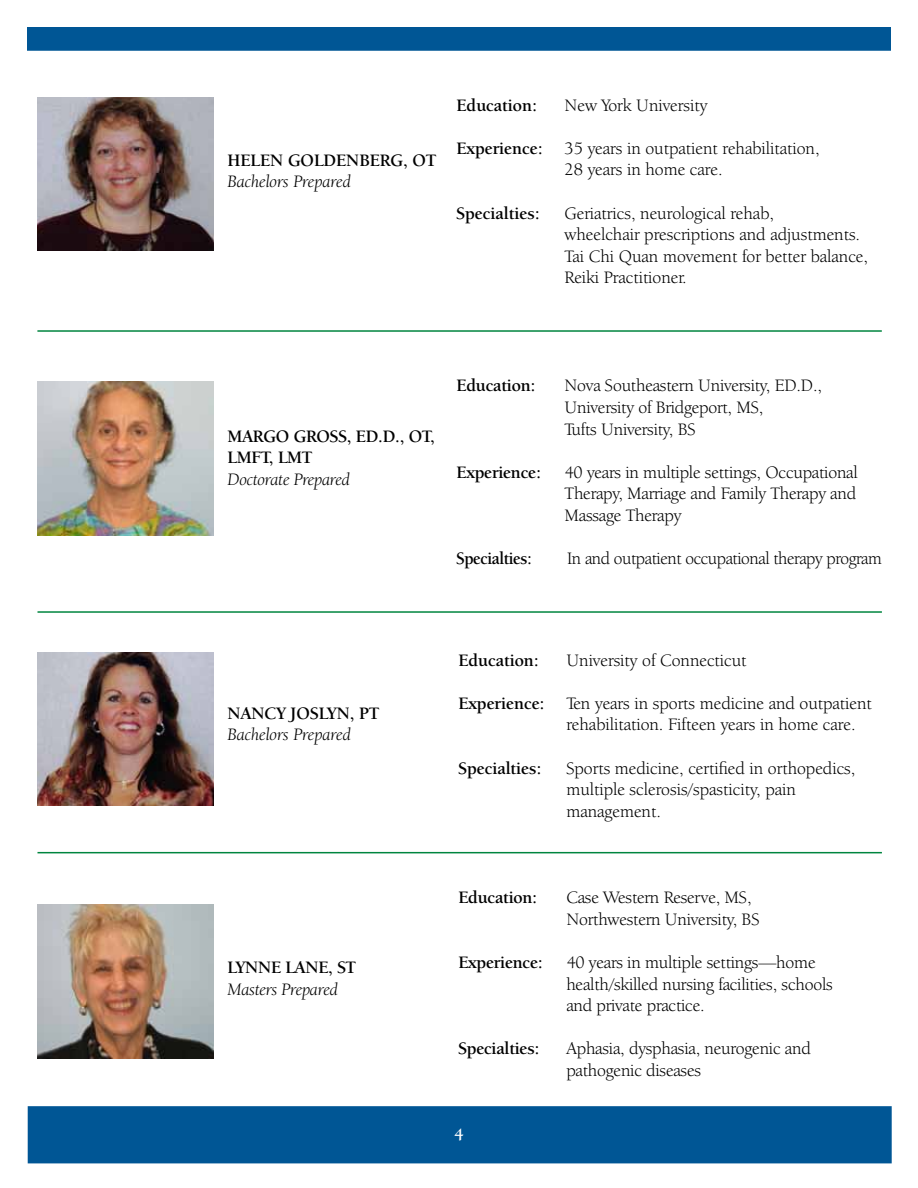
<style>
.page{position:relative;width:918px;height:1188px;background:#fff}
.page>*{position:absolute;margin:0;border:0;box-sizing:border-box;transform-origin:0 0}
.t1{font:18px/21.6px "Berkeley Oldstyle IT Cby BT";color:#000}
.t2{font:700 18px/21.6px "Berkeley Oldstyle IT Cby BT";letter-spacing:-.01em;color:#000}
.t3{font:italic 18px "Berkeley Oldstyle IT Cby BT";color:#000}
.t4{font:18px "Berkeley Oldstyle IT Cby BT";letter-spacing:-.02em;color:#000}
.t5{font:700 18px "Berkeley Oldstyle IT Cby BT";letter-spacing:-.01em;color:#000;scale:.95 1}
.t6{font:700 18px "Berkeley Oldstyle IT Cby BT";color:#fff}
.s1{font-weight:700}
</style>
<div class="page">
<div style="left:28px;top:1106px;width:864px;height:57px;background:#005695;border:2px solid #005695"></div>
<div style="left:27px;top:27px;width:864px;height:24px;background:#005695;border:2px solid #005695"></div>
<hr style="left:38px;top:611px;width:844px;height:2px;background:#00853f">
<img style="left:38px;top:97px;width:175px;height:154px">
<img style="left:38px;top:382px;width:175px;height:153px">
<hr style="left:37px;top:330px;width:845px;height:2px;background:#00853f">
<hr style="left:38px;top:852px;width:844px;height:1px;background:#00853f">
<img style="left:38px;top:652px;width:175px;height:153px">
<img style="left:38px;top:905px;width:175px;height:153px">
<p class="t2" style="left:228px;top:149px;width:210px">HELEN GOLDENBERG, OT</p>
<p class="t3" style="left:228px;top:171px;width:125px">Bachelors Prepared</p>
<p class="t2" style="left:457px;top:94px;width:82px">Education:</p>
<p class="t1" style="left:565px;top:94px;width:144px">New York University</p>
<p class="t1" style="left:565px;top:137px;width:257px;text-indent:-108px"><span class="s1">Experience:</span> 35 years in outpatient rehabilitation,<br>28 years in home care.</p>
<p class="t2" style="left:457px;top:202px;width:85px">Specialties:</p>
<p class="t1" style="left:565px;top:202px;width:305px">Geriatrics, neurological rehab,<br>wheelchair prescriptions and adjustments.<br>Tai Chi Quan movement for better balance, Reiki Practitioner.</p>
<p class="t2" style="left:228px;top:425px;width:209px">MARGO GROSS, ED.D., OT,<br>LMFT, LMT</p>
<p class="t3" style="left:228px;top:468px;width:124px">Doctorate Prepared</p>
<p class="t2" style="left:457px;top:375px;width:81px">Education:</p>
<p class="t1" style="left:565px;top:375px;width:259px">Nova Southeastern University, ED.D.,<br>University of Bridgeport, MS,<br>Tufts University, BS</p>
<p class="t2" style="left:457px;top:461px;width:86px">Experience:</p>
<p class="t1" style="left:565px;top:461px;width:295px;text-align:justify">40 years in multiple settings, Occupational Therapy, Marriage and Family Therapy and Massage Therapy</p>
<p class="t5" style="left:457px;top:548px;width:81px">Specialties:</p>
<p class="t4" style="left:567px;top:548px;width:316px">In and outpatient occupational therapy program</p>
<p class="t2" style="left:228px;top:702px;width:153px">NANCY JOSLYN, PT</p>
<p class="t3" style="left:228px;top:724px;width:125px">Bachelors Prepared</p>
<p class="t2" style="left:228px;top:956px;width:130px">LYNNE LANE, ST</p>
<p class="t3" style="left:228px;top:978px;width:112px">Masters Prepared</p>
<p class="t2" style="left:458px;top:649px;width:82px">Education:</p>
<p class="t1" style="left:566px;top:649px;width:182px">University of Connecticut</p>
<p class="t1" style="left:566px;top:692px;width:307px;text-indent:-108px"><span class="s1">Experience:</span> Ten years in sports medicine and outpatient rehabilitation. Fifteen years in home care.</p>
<p class="t2" style="left:458px;top:757px;width:85px">Specialties:</p>
<p class="t1" style="left:566px;top:757px;width:291px">Sports medicine, certified in orthopedics, multiple sclerosis/spasticity, pain management.</p>
<p class="t2" style="left:458px;top:886px;width:81px">Education:</p>
<p class="t1" style="left:566px;top:887px;width:195px">Case Western Reserve, MS,<br>Northwestern University, BS</p>
<p class="t2" style="left:458px;top:951px;width:86px">Experience:</p>
<p class="t1" style="left:566px;top:951px;width:268px">40 years in multiple settings—home health/skilled nursing facilities, schools and private practice.</p>
<p class="t2" style="left:458px;top:1038px;width:83px">Specialties:</p>
<p class="t1" style="left:566px;top:1038px;width:246px">Aphasia, dysphasia, neurogenic and pathogenic diseases</p>
<p class="t6" style="left:454px;top:1124px;width:11px">4</p>
</div>
